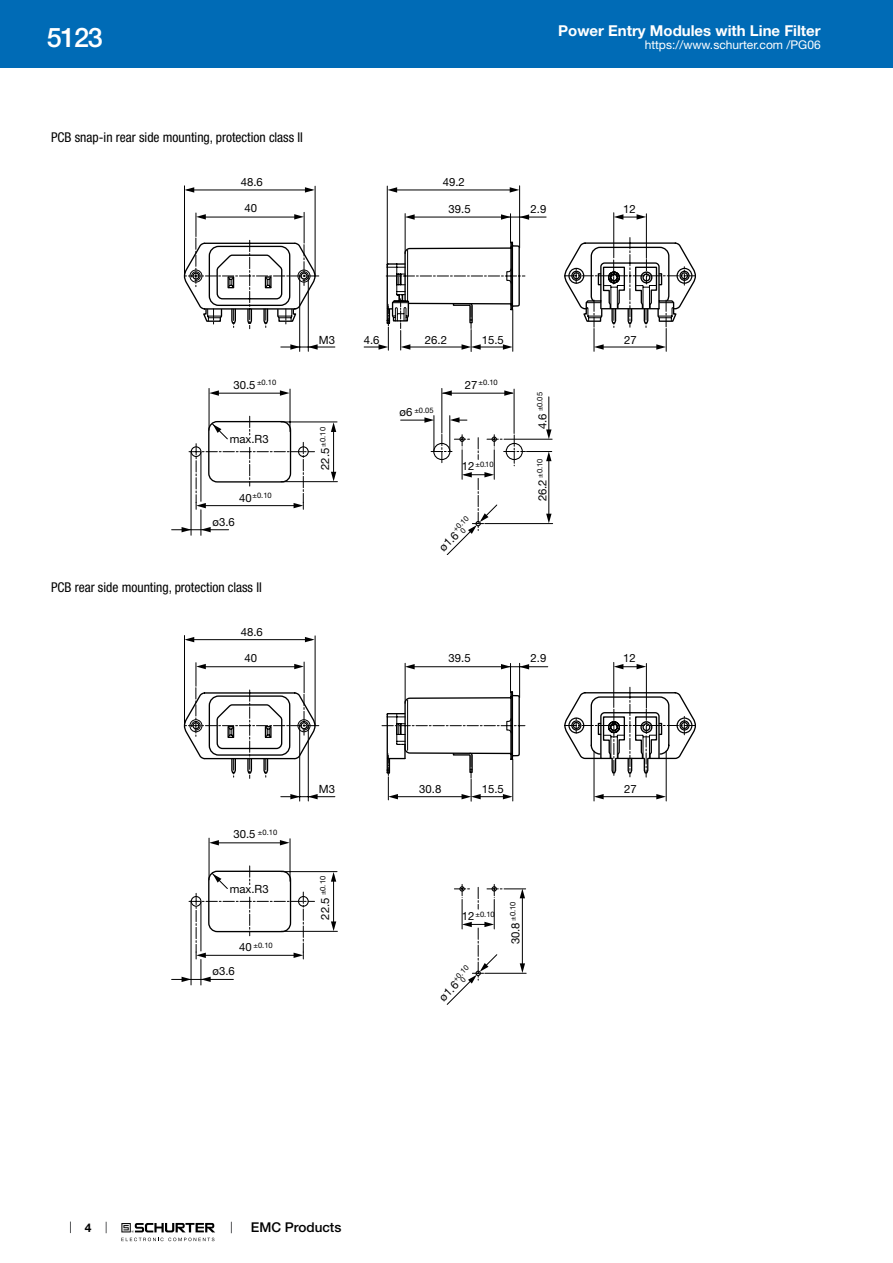
<style>
.page{position:relative;width:893px;height:1263px;background:#fff}
.page>*{position:absolute;margin:0;border:0;box-sizing:border-box;transform-origin:0 0}
.t1{font:500 27px "Helvetica Neue LT";color:#fff}
.t2{font:700 15px "Helvetica Neue LT";color:#fff}
.t3{font:condensed 13.5px "Helvetica Neue LT";color:#000}
.t4{font:500 13.5px "Helvetica Neue LT";color:#000}
.t5{font:12px "Helvetica Neue LT";color:#fff}
.t6{font:700 12px "Helvetica Neue LT";color:#000}
.t7{font:11.4px "Helvetica Neue LT";color:#000}
.t8{font:7.5px/6.4px "Helvetica Neue LT";color:#000}
.s1{font-size:11.4px}
</style>
<div class="page">
<svg style="left:70px;top:1221px;width:1px;height:12px"></svg>
<svg style="left:121px;top:1223px;width:94px;height:18px"></svg>
<div style="left:0;top:0;width:893px;height:68px;background:#006bb6"></div>
<hr style="left:172px;top:529px;width:57px;height:1px;background:#000">
<svg style="left:182px;top:186px;width:513px;height:350px"></svg>
<svg style="left:184px;top:635px;width:463px;height:52px"></svg>
<hr style="left:172px;top:979px;width:61px;height:1px;background:#000">
<svg style="left:405px;top:664px;width:10px;height:5px"></svg>
<svg style="left:519px;top:664px;width:10px;height:5px"></svg>
<svg style="left:501px;top:664px;width:10px;height:5px"></svg>
<svg style="left:614px;top:664px;width:9px;height:5px"></svg>
<svg style="left:637px;top:664px;width:9px;height:5px"></svg>
<svg style="left:196px;top:664px;width:10px;height:5px"></svg>
<svg style="left:294px;top:664px;width:10px;height:5px"></svg>
<svg style="left:185px;top:637px;width:9px;height:5px"></svg>
<svg style="left:305px;top:637px;width:10px;height:5px"></svg>
<svg style="left:182px;top:687px;width:513px;height:298px"></svg>
<h1 class="t1" style="left:47px;top:21px;width:57px">5123</h1>
<p class="t3" style="left:51px;top:130px;width:253px">PCB snap-in rear side mounting, protection class II</p>
<p class="t7" style="left:241px;top:175px;width:24px">48.6</p>
<p class="t7" style="left:443px;top:175px;width:24px">49.2</p>
<h2 class="t2" style="left:558px;top:21px;width:264px">Power Entry Modules with Line Filter</h2>
<p class="t5" style="left:645px;top:38px;width:178px">https://www.schurter.com /PG06</p>
<p class="t7" style="left:245px;top:201px;width:14px">40</p>
<p class="t7" style="left:449px;top:202px;width:24px">39.5</p>
<p class="t7" style="left:531px;top:202px;width:17px">2.9</p>
<p class="t7" style="left:623px;top:202px;width:14px">12</p>
<p class="t7" style="left:319px;top:333px;width:18px">M3</p>
<p class="t7" style="left:425px;top:333px;width:24px">26.2</p>
<p class="t7" style="left:482px;top:333px;width:24px">15.5</p>
<p class="t7" style="left:624px;top:333px;width:14px">27</p>
<p class="t7" style="left:364px;top:333px;width:17px">4.6</p>
<p class="t8" style="left:257px;top:379px;width:21px">±0.10</p>
<p class="t8" style="left:465px;top:379px;width:35px"><span class="s1">27</span> ±0.10</p>
<p class="t7" style="left:233px;top:378px;width:24px">30.5</p>
<p class="t7" style="left:230px;top:432px;width:40px">max.R3</p>
<p class="t8" style="left:253px;top:492px;width:21px">±0.10</p>
<p class="t7" style="left:239px;top:491px;width:14px">40</p>
<p class="t7" style="left:213px;top:515px;width:24px">ø3.6</p>
<p class="t3" style="left:51px;top:579px;width:212px">PCB rear side mounting, protection class II</p>
<p class="t7" style="left:241px;top:625px;width:24px">48.6</p>
<p class="t8" style="left:320px;top:446px;width:21px;rotate:-90deg">±0.10</p>
<p class="t7" style="left:318px;top:470px;width:24px;rotate:-90deg">22.5</p>
<p class="t8" style="left:414px;top:407px;width:21px">±0.05</p>
<p class="t7" style="left:400px;top:405px;width:14px">ø6</p>
<p class="t8" style="left:462px;top:461px;width:33px"><span class="s1">12</span> ±0.10</p>
<p class="t8" style="left:455px;top:525px;width:16px;text-indent:-4px;rotate:-45deg">+0.10<br>0</p>
<p class="t7" style="left:436px;top:544px;width:24px;rotate:-45deg">ø1.6</p>
<p class="t8" style="left:537px;top:429px;width:38px;rotate:-90deg"><span class="s1">4.6</span> ±0.05</p>
<p class="t8" style="left:537px;top:501px;width:44px;rotate:-90deg"><span class="s1">26.2</span> ±0.10</p>
<p class="t7" style="left:245px;top:651px;width:14px">40</p>
<p class="t7" style="left:449px;top:651px;width:24px">39.5</p>
<p class="t7" style="left:531px;top:651px;width:17px">2.9</p>
<p class="t7" style="left:623px;top:651px;width:14px">12</p>
<p class="t6" style="left:85px;top:1220px;width:8px">4</p>
<p class="t8" style="left:258px;top:829px;width:21px">±0.10</p>
<p class="t7" style="left:233px;top:827px;width:24px">30.5</p>
<p class="t7" style="left:230px;top:882px;width:40px">max.R3</p>
<p class="t8" style="left:253px;top:942px;width:21px">±0.10</p>
<p class="t7" style="left:239px;top:940px;width:14px">40</p>
<p class="t7" style="left:213px;top:964px;width:24px">ø3.6</p>
<p class="t7" style="left:319px;top:782px;width:18px">M3</p>
<p class="t7" style="left:419px;top:782px;width:24px">30.8</p>
<p class="t7" style="left:482px;top:782px;width:24px">15.5</p>
<p class="t7" style="left:624px;top:782px;width:14px">27</p>
<p class="t8" style="left:320px;top:895px;width:21px;rotate:-90deg">±0.10</p>
<p class="t7" style="left:318px;top:920px;width:24px;rotate:-90deg">22.5</p>
<p class="t8" style="left:462px;top:911px;width:35px"><span class="s1">12</span> ±0.10</p>
<p class="t8" style="left:510px;top:944px;width:44px;rotate:-90deg"><span class="s1">30.8</span> ±0.10</p>
<p class="t8" style="left:455px;top:974px;width:16px;text-indent:-4px;rotate:-45deg">+0.10<br>0</p>
<p class="t7" style="left:436px;top:994px;width:24px;rotate:-45deg">ø1.6</p>
<p class="t4" style="left:251px;top:1219px;width:92px">EMC Products</p>
</div>
